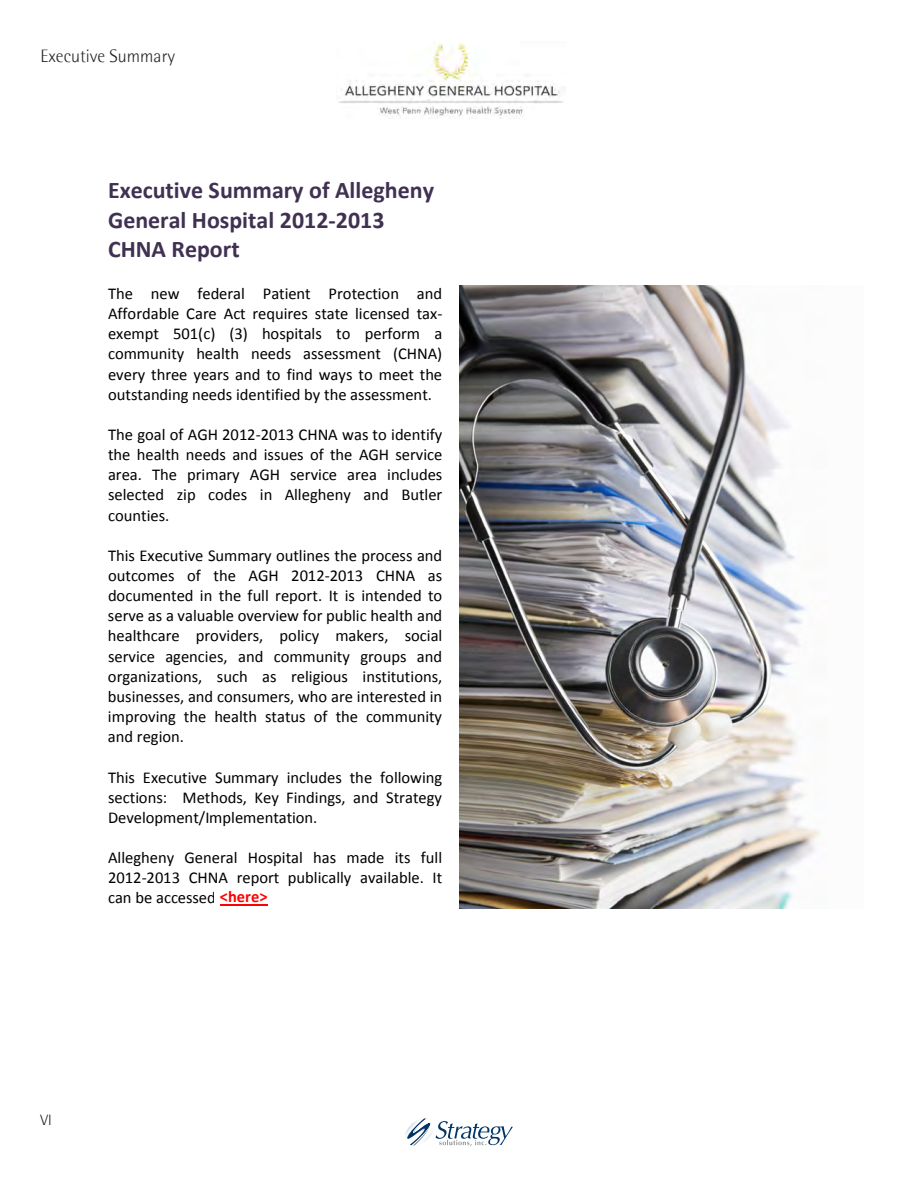
<style>
.page{position:relative;width:918px;height:1188px;background:#fff}
.page>*{position:absolute;margin:0;border:0;box-sizing:border-box;transform-origin:0 0}
.t1{font:700 24px/29.4px "Calibri";color:#403152}
.t2{font:300 18px "Rotis Semi Sans";color:#231f20}
.t3{font:16.5px/20.1px "Calibri";color:#000;text-align:justify}
.t4{font:300 15px "Rotis Semi Sans";color:#231f20}
.s1{font-weight:700;color:#f00}
</style>
<div class="page">
<svg style="left:405px;top:1119px;width:108px;height:27px"></svg>
<img style="left:459px;top:286px;width:362px;height:623px">
<img style="left:338px;top:41px;width:226px;height:78px">
<hr style="left:220px;top:904px;width:48px;height:1px;background:#f00">
<p class="t2" style="left:40px;top:45px;width:136px">Executive Summary</p>
<p class="t1" style="left:108px;top:176px;width:327px">Executive Summary of Allegheny<br>General Hospital 2012-2013<br>CHNA Report</p>
<p class="t3" style="left:108px;top:284px;width:336px">The new federal Patient Protection and Affordable Care Act requires state licensed tax&shy;exempt 501(c) (3) hospitals to perform a community health needs assessment (CHNA) every three years and to find ways to meet the outstanding needs identified by the assessment.</p>
<p class="t3" style="left:108px;top:424px;width:336px">The goal of AGH 2012-2013 CHNA was to identify the health needs and issues of the AGH service area. The primary AGH service area includes selected zip codes in Allegheny and Butler counties.</p>
<p class="t3" style="left:108px;top:545px;width:336px">This Executive Summary outlines the process and outcomes of the AGH 2012-2013 CHNA as documented in the full report. It is intended to serve as a valuable overview for public health and healthcare providers, policy makers, social service agencies, and community groups and organizations, such as religious institutions, businesses, and consumers, who are interested in improving the health status of the community and region.</p>
<p class="t3" style="left:108px;top:767px;width:336px">This Executive Summary includes the following sections: Methods, Key Findings, and Strategy Development/Implementation.</p>
<p class="t3" style="left:108px;top:847px;width:336px">Allegheny General Hospital has made its full 2012-2013 CHNA report publically available. It can be accessed <span class="s1">&lt;here&gt;</span></p>
<p class="t4" style="left:40px;top:1111px;width:13px">VI</p>
</div>
